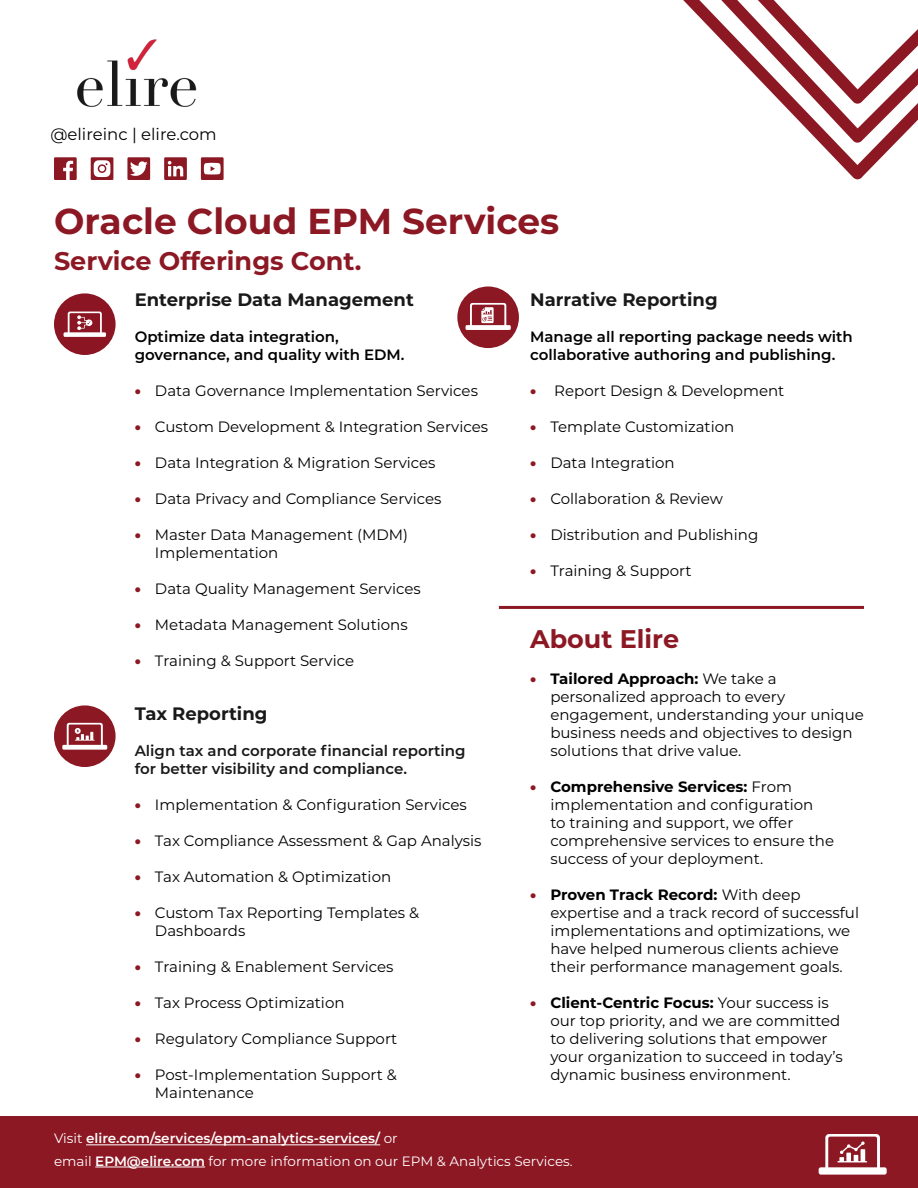
<style>
.page{position:relative;width:918px;height:1188px;background:#fff}
.page>*{position:absolute;margin:0;border:0;box-sizing:border-box;transform-origin:0 0}
.t1{font:700 36px "Montserrat";color:#8c1824}
.t2{font:700 25.5px "Montserrat";color:#8c1824}
.t3{font:700 18px "Montserrat";color:#19191a}
.t4{font:16.5px "Montserrat";color:#000}
.t5{font:15px/18px "Montserrat";color:#000}
.t6{font:600 15px/18px "Montserrat";color:#000}
.t7{font:600 15px/18px "Montserrat";color:#19191a}
.t8{font:13.5px/22.2px "Montserrat";color:#fff}
.s1{font-weight:900;color:#8c1824}
.s2{font-weight:700}
.s3{font-weight:600}
</style>
<div class="page">
<div style="left:0;top:1116px;width:918px;height:72px;background:#8c1824"></div>
<svg style="left:683px;top:0;width:235px;height:179px"></svg>
<img style="left:77px;top:39px;width:120px;height:68px">
<svg style="left:54px;top:157px;width:23px;height:23px"></svg>
<svg style="left:91px;top:157px;width:22px;height:23px"></svg>
<svg style="left:127px;top:157px;width:23px;height:23px"></svg>
<svg style="left:164px;top:157px;width:23px;height:23px"></svg>
<svg style="left:201px;top:157px;width:23px;height:23px"></svg>
<hr style="left:86px;top:1145px;width:294px;height:1px;background:#fff">
<hr style="left:95px;top:1167px;width:110px;height:1px;background:#fff">
<svg style="left:819px;top:1134px;width:68px;height:41px"></svg>
<div style="left:54px;top:293px;width:62px;height:62px;background:#8b1523;border-radius:50%"></div>
<div style="left:54px;top:705px;width:62px;height:62px;background:#8c1824;border-radius:50%"></div>
<div style="left:457px;top:286px;width:62px;height:62px;background:#8c1824;border-radius:50%"></div>
<svg style="left:64px;top:312px;width:42px;height:25px"></svg>
<svg style="left:466px;top:303px;width:45px;height:27px"></svg>
<svg style="left:62px;top:723px;width:45px;height:27px"></svg>
<hr style="left:499px;top:606px;width:365px;height:3px;background:#8c1824">
<p class="t4" style="left:51px;top:123px;width:168px">@elireinc | elire.com</p>
<h1 class="t1" style="left:54px;top:195px;width:507px">Oracle Cloud EPM Services</h1>
<h2 class="t2" style="left:54px;top:243px;width:309px">Service Offerings Cont.</h2>
<p class="t3" style="left:135px;top:287px;width:281px">Enterprise Data Management</p>
<p class="t6" style="left:135px;top:327px;width:271px">Optimize data integration, governance, and quality with EDM.</p>
<p class="t5" style="left:135px;top:381px;width:345px"><span class="s1">•</span> Data Governance Implementation Services</p>
<p class="t5" style="left:135px;top:417px;width:355px"><span class="s1">•</span> Custom Development &amp; Integration Services</p>
<p class="t5" style="left:135px;top:453px;width:302px"><span class="s1">•</span> Data Integration &amp; Migration Services</p>
<p class="t5" style="left:135px;top:489px;width:308px"><span class="s1">•</span> Data Privacy and Compliance Services</p>
<p class="t5" style="left:155px;top:525px;width:255px;text-indent:-20px"><span class="s1">•</span> Master Data Management (MDM)<br>Implementation</p>
<p class="t5" style="left:135px;top:579px;width:288px"><span class="s1">•</span> Data Quality Management Services</p>
<p class="t5" style="left:135px;top:615px;width:275px"><span class="s1">•</span> Metadata Management Solutions</p>
<p class="t5" style="left:135px;top:651px;width:221px"><span class="s1">•</span> Training &amp; Support Service</p>
<p class="t3" style="left:135px;top:701px;width:134px">Tax Reporting</p>
<p class="t7" style="left:135px;top:741px;width:332px">Align tax and corporate financial reporting for better visibility and compliance.</p>
<p class="t5" style="left:135px;top:795px;width:334px"><span class="s1">•</span> Implementation &amp; Configuration Services</p>
<p class="t5" style="left:135px;top:831px;width:348px"><span class="s1">•</span> Tax Compliance Assessment &amp; Gap Analysis</p>
<p class="t5" style="left:135px;top:867px;width:258px"><span class="s1">•</span> Tax Automation &amp; Optimization</p>
<p class="t5" style="left:155px;top:903px;width:266px;text-indent:-20px"><span class="s1">•</span> Custom Tax Reporting Templates &amp;<br>Dashboards</p>
<p class="t5" style="left:135px;top:957px;width:260px"><span class="s1">•</span> Training &amp; Enablement Services</p>
<p class="t5" style="left:135px;top:993px;width:211px"><span class="s1">•</span> Tax Process Optimization</p>
<p class="t5" style="left:135px;top:1029px;width:264px"><span class="s1">•</span> Regulatory Compliance Support</p>
<p class="t5" style="left:155px;top:1065px;width:243px;text-indent:-20px"><span class="s1">•</span> Post-Implementation Support &amp;<br>Maintenance</p>
<p class="t3" style="left:530px;top:287px;width:189px">Narrative Reporting</p>
<p class="t6" style="left:530px;top:327px;width:324px">Manage all reporting package needs with collaborative authoring and publishing.</p>
<p class="t5" style="left:530px;top:381px;width:256px"><span class="s1">•</span> Report Design &amp; Development</p>
<p class="t5" style="left:530px;top:417px;width:206px"><span class="s1">•</span> Template Customization</p>
<p class="t5" style="left:530px;top:453px;width:146px"><span class="s1">•</span> Data Integration</p>
<p class="t5" style="left:530px;top:489px;width:194px"><span class="s1">•</span> Collaboration &amp; Review</p>
<p class="t5" style="left:530px;top:525px;width:230px"><span class="s1">•</span> Distribution and Publishing</p>
<p class="t5" style="left:530px;top:561px;width:163px"><span class="s1">•</span> Training &amp; Support</p>
<h2 class="t2" style="left:530px;top:621px;width:150px">About Elire</h2>
<p class="t5" style="left:550px;top:669px;width:315px;text-indent:-20px"><span class="s1">•</span> <span class="s2">Tailored Approach:</span> We take a personalized approach to every engagement, understanding your unique business needs and objectives to design solutions that drive value.</p>
<p class="t5" style="left:550px;top:777px;width:285px;text-indent:-20px"><span class="s1">•</span> <span class="s2">Comprehensive Services:</span> From implementation and configuration<br>to training and support, we offer comprehensive services to ensure the success of your deployment.</p>
<p class="t5" style="left:550px;top:885px;width:310px;text-indent:-20px"><span class="s1">•</span> <span class="s2">Proven Track Record:</span> With deep expertise and a track record of successful implementations and optimizations, we have helped numerous clients achieve their performance management goals.</p>
<p class="t5" style="left:550px;top:993px;width:294px;text-indent:-20px"><span class="s1">•</span> <span class="s2">Client-Centric Focus:</span> Your success is our top priority, and we are committed to delivering solutions that empower your organization to succeed in today’s dynamic business environment.</p>
<p class="t8" style="left:54px;top:1127px;width:520px">Visit <span class="s3">elire.com/services/epm-analytics-services/</span> or<br>email <span class="s3">EPM@elire.com</span> for more information on our EPM &amp; Analytics Services.</p>
</div>
